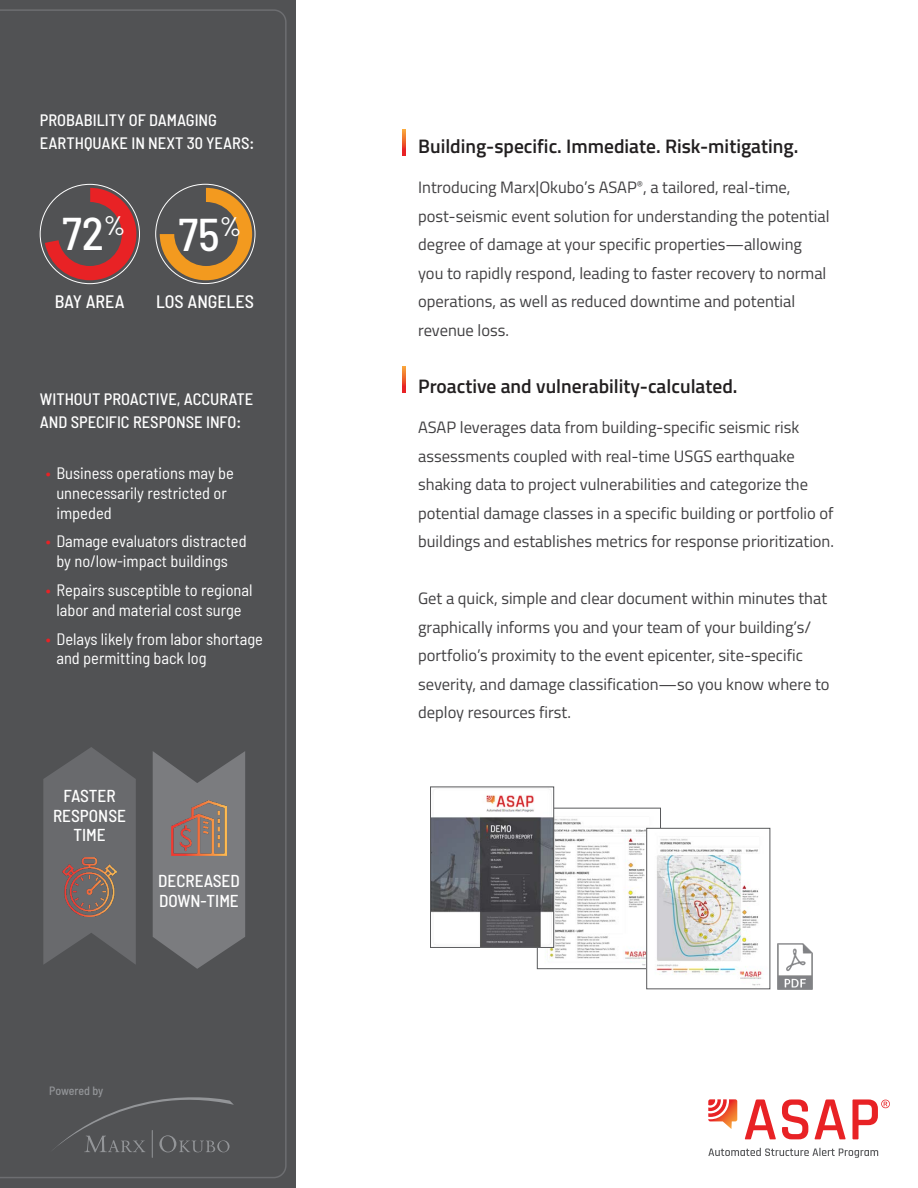
<style>
.page{position:relative;width:918px;height:1188px;background:#fff}
.page>*{position:absolute;margin:0;border:0;box-sizing:border-box;transform-origin:0 0}
.t1{font:500 semi-condensed 45.9px "Barlow";color:#fff}
.t2{font:600 19.5px "Titillium Web";color:#221f20}
.t3{font:500 semi-condensed 18px "Barlow";color:#fff}
.t4{font:500 semi-condensed 17.25px/19.5px "Barlow";color:#fff;text-align:center}
.t5{font:16.5px/28.5px "Titillium Web";color:#414042}
.t6{font:semi-condensed 16.5px/19.8px "Barlow";color:#fff}
.t7{font:500 semi-condensed 16.5px/22.5px "Barlow";color:#fff}
.t8{font:500 semi-condensed 12px "Barlow";letter-spacing:-.01em;color:#939598}
.s1{color:#e82225}
</style>
<div class="page">
<img style="left:545px;top:810px;width:114px;height:156px">
<div style="left:537px;top:808px;width:124px;height:161px;border:1px solid #58595b"></div>
<img style="left:432px;top:795px;width:120px;height:151px">
<div style="left:430px;top:787px;width:124px;height:161px;border:1px solid #58595b"></div>
<div style="left:0;top:0;width:295px;height:1188px;background:#515254"></div>
<svg style="left:402px;top:129px;width:4px;height:26px"></svg>
<svg style="left:402px;top:367px;width:4px;height:26px"></svg>
<img style="left:648px;top:830px;width:115px;height:156px">
<div style="left:646px;top:828px;width:124px;height:161px;border:1px solid #58595b"></div>
<img style="left:778px;top:943px;width:35px;height:46px">
<svg style="left:0;top:9px;width:287px;height:1169px"></svg>
<svg style="left:708px;top:1099px;width:29px;height:30px"></svg>
<svg style="left:745px;top:1099px;width:31px;height:40px"></svg>
<svg style="left:782px;top:1099px;width:26px;height:40px"></svg>
<svg style="left:815px;top:1099px;width:31px;height:40px"></svg>
<svg style="left:708px;top:1148px;width:170px;height:10px"></svg>
<img style="left:171px;top:800px;width:56px;height:56px">
<img style="left:63px;top:858px;width:54px;height:59px">
<svg style="left:852px;top:1099px;width:38px;height:40px"></svg>
<p class="t7" style="left:40px;top:109px;width:216px">PROBABILITY OF DAMAGING<br>EARTHQUAKE IN NEXT 30 YEARS:</p>
<h1 class="t1" style="left:62px;top:206px;width:181px">72<sup>%</sup> 75<sup>%</sup></h1>
<p class="t3" style="left:55px;top:290px;width:71px">BAY AREA</p>
<p class="t3" style="left:156px;top:290px;width:99px">LOS ANGELES</p>
<p class="t7" style="left:40px;top:388px;width:215px">WITHOUT PROACTIVE, ACCURATE<br>AND SPECIFIC RESPONSE INFO:</p>
<p class="t6" style="left:56px;top:463px;width:179px;text-indent:-10px"><span class="s1">•</span> Business operations may be unnecessarily restricted or impeded</p>
<p class="t6" style="left:46px;top:531px;width:202px;text-align:center"><span class="s1">•</span> Damage evaluators distracted by no/low-impact buildings</p>
<p class="t6" style="left:46px;top:580px;width:208px;text-align:center"><span class="s1">•</span> Repairs susceptible to regional labor and material cost surge</p>
<p class="t6" style="left:56px;top:628px;width:208px;text-indent:-10px"><span class="s1">•</span> Delays likely from labor shortage and permitting back log</p>
<p class="t4" style="left:53px;top:786px;width:74px">FASTER<br>RESPONSE<br>TIME</p>
<p class="t4" style="left:158px;top:871px;width:83px;text-align:left">DECREASED<br>DOWN-TIME</p>
<p class="t8" style="left:49px;top:1083px;width:56px">Powered by</p>
<p class="t2" style="left:418px;top:131px;width:382px">Building-specific. Immediate. Risk-mitigating.</p>
<p class="t5" style="left:418px;top:172px;width:413px">Introducing Marx|Okubo’s ASAP<sup>®</sup>, a tailored, real-time, post-seismic event solution for understanding the potential degree of damage at your specific properties—allowing you to rapidly respond, leading to faster recovery to normal operations, as well as reduced downtime and potential revenue loss.</p>
<p class="t2" style="left:418px;top:371px;width:321px">Proactive and vulnerability-calculated.</p>
<p class="t5" style="left:418px;top:412px;width:417px">ASAP leverages data from building-specific seismic risk assessments coupled with real-time USGS earthquake shaking data to project vulnerabilities and categorize the potential damage classes in a specific building or portfolio of buildings and establishes metrics for response prioritization.</p>
<p class="t5" style="left:418px;top:583px;width:413px">Get a quick, simple and clear document within minutes that graphically informs you and your team of your building’s/ portfolio’s proximity to the event epicenter, site-specific severity, and damage classification—so you know where to deploy resources first.</p>
</div>
